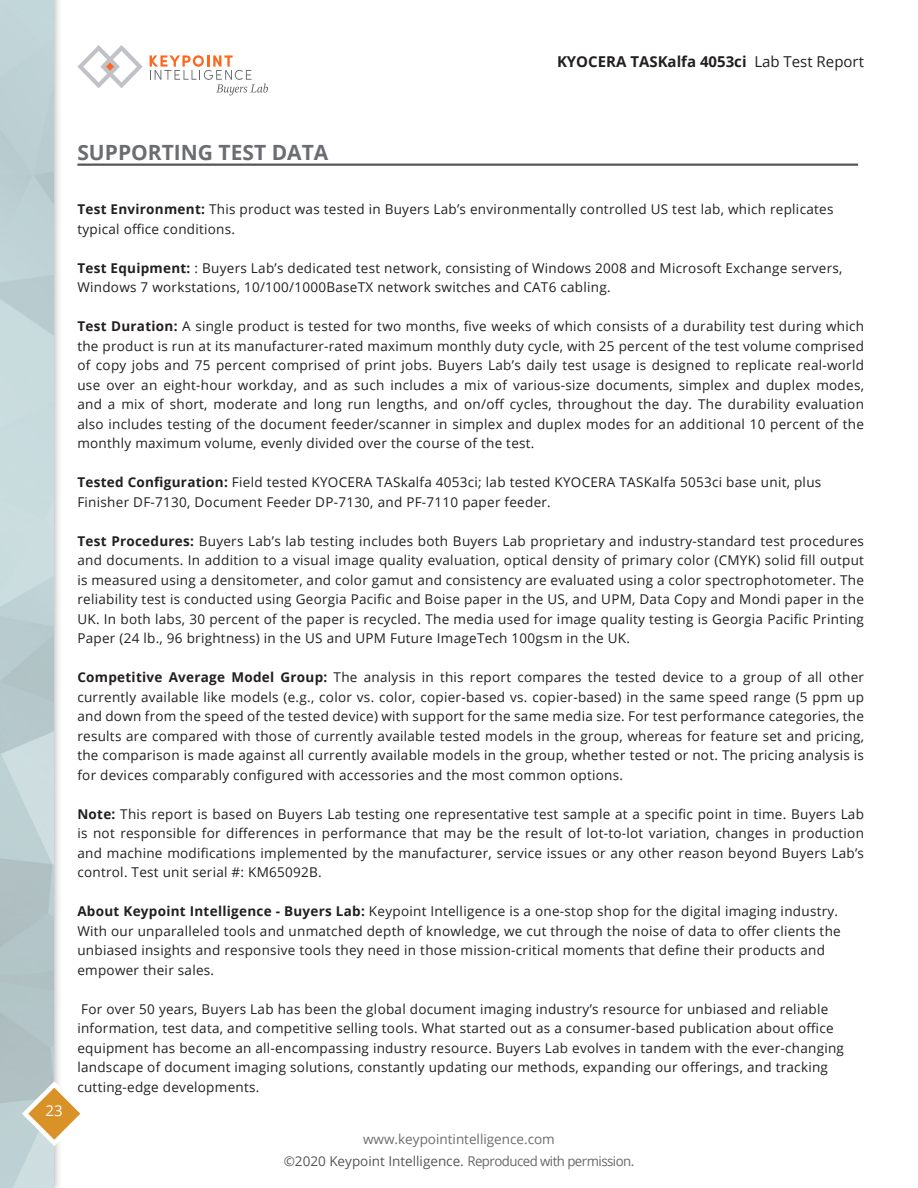
<style>
.page{position:relative;width:918px;height:1188px;background:#fff}
.page>*{position:absolute;margin:0;border:0;box-sizing:border-box;transform-origin:0 0}
.t1{font:700 21px "Open Sans";color:#6c6d70}
.t2{font:700 15px "Open Sans";color:#231f20}
.t3{font:15px "Open Sans";color:#fff}
.t4{font:13.5px/19.5px "Open Sans";letter-spacing:.02em;color:#231f20}
.t5{font:13.5px "Open Sans";letter-spacing:-.02em;color:#555659}
.t6{font:13.5px "Open Sans";color:#6c6d70}
.s1{font-weight:400}
.s2{font-weight:700}
.s3{color:#68676a}
</style>
<div class="page">
<div style="left:0;top:0;width:62px;height:1188px;background:#231f20;opacity:.75"></div>
<img style="left:0;top:0;width:54px;height:1188px">
<svg style="left:77px;top:45px;width:66px;height:43px"></svg>
<svg style="left:150px;top:55px;width:118px;height:40px"></svg>
<svg style="left:19px;top:1078px;width:61px;height:71px"></svg>
<hr style="left:77px;top:164px;width:781px;height:2px;background:#555659">
<p class="t2" style="left:557px;top:51px;width:309px">KYOCERA TASKalfa 4053ci <span class="s1">Lab Test Report</span></p>
<h1 class="t1" style="left:77px;top:138px;width:253px">SUPPORTING TEST DATA</h1>
<p class="t3" style="left:45px;top:1100px;width:19px">23</p>
<p class="t4" style="left:77px;top:199px;width:758px"><span class="s2">Test Environment:</span> This product was tested in Buyers Lab’s environmentally controlled US test lab, which replicates typical office conditions.</p>
<p class="t4" style="left:77px;top:258px;width:767px"><span class="s2">Test Equipment:</span> : Buyers Lab’s dedicated test network, consisting of Windows 2008 and Microsoft Exchange servers,<br>Windows 7 workstations, 10/100/1000BaseTX network switches and CAT6 cabling.</p>
<p class="t4" style="left:77px;top:316px;width:788px;text-align:justify"><span class="s2">Test Duration:</span> A single product is tested for two months, five weeks of which consists of a durability test during which the product is run at its manufacturer-rated maximum monthly duty cycle, with 25 percent of the test volume comprised of copy jobs and 75 percent comprised of print jobs. Buyers Lab’s daily test usage is designed to replicate real-world use over an eight-hour workday, and as such includes a mix of various-size documents, simplex and duplex modes, and a mix of short, moderate and long run lengths, and on/off cycles, throughout the day. The durability evaluation also includes testing of the document feeder/scanner in simplex and duplex modes for an additional 10 percent of the monthly maximum volume, evenly divided over the course of the test.</p>
<p class="t4" style="left:77px;top:472px;width:745px"><span class="s2">Tested Configuration:</span> Field tested KYOCERA TASkalfa 4053ci; lab tested KYOCERA TASKalfa 5053ci base unit, plus<br>Finisher DF-7130, Document Feeder DP-7130, and PF-7110 paper feeder.</p>
<p class="t4" style="left:77px;top:531px;width:788px;text-align:justify"><span class="s2">Test Procedures:</span> Buyers Lab’s lab testing includes both Buyers Lab proprietary and industry-standard test procedures and documents. In addition to a visual image quality evaluation, optical density of primary color (CMYK) solid fill output is measured using a densitometer, and color gamut and consistency are evaluated using a color spectrophotometer. The reliability test is conducted using Georgia Pacific and Boise paper in the US, and UPM, Data Copy and Mondi paper in the UK. In both labs, 30 percent of the paper is recycled. The media used for image quality testing is Georgia Pacific Printing Paper (24 lb., 96 brightness) in the US and UPM Future ImageTech 100gsm in the UK.</p>
<p class="t4" style="left:77px;top:667px;width:788px;text-align:justify"><span class="s2">Competitive Average Model Group:</span> The analysis in this report compares the tested device to a group of all other currently available like models (e.g., color vs. color, copier-based vs. copier-based) in the same speed range (5 ppm up and down from the speed of the tested device) with support for the same media size. For test performance categories, the results are compared with those of currently available tested models in the group, whereas for feature set and pricing, the comparison is made against all currently available models in the group, whether tested or not. The pricing analysis is for devices comparably configured with accessories and the most common options.</p>
<p class="t4" style="left:77px;top:804px;width:788px;text-align:justify"><span class="s2">Note:</span> This report is based on Buyers Lab testing one representative test sample at a specific point in time. Buyers Lab is not responsible for differences in performance that may be the result of lot-to-lot variation, changes in production and machine modifications implemented by the manufacturer, service issues or any other reason beyond Buyers Lab’s control. Test unit serial #: KM65092B.</p>
<p class="t4" style="left:77px;top:901px;width:765px"><span class="s2">About Keypoint Intelligence - Buyers Lab:</span> Keypoint Intelligence is a one-stop shop for the digital imaging industry.<br>With our unparalleled tools and unmatched depth of knowledge, we cut through the noise of data to offer clients the unbiased insights and responsive tools they need in those mission-critical moments that define their products and empower their sales.</p>
<p class="t4" style="left:77px;top:999px;width:768px">For over 50 years, Buyers Lab has been the global document imaging industry’s resource for unbiased and reliable information, test data, and competitive selling tools. What started out as a consumer-based publication about office equipment has become an all-encompassing industry resource. Buyers Lab evolves in tandem with the ever-changing landscape of document imaging solutions, constantly updating our methods, expanding our offerings, and tracking cutting-edge developments.</p>
<p class="t6" style="left:363px;top:1130px;width:193px">www.keypointintelligence.com</p>
<p class="t5" style="left:284px;top:1151px;width:352px">©2020 Keypoint Intelligence. <span class="s3">Reproduced with permission.</span></p>
</div>
